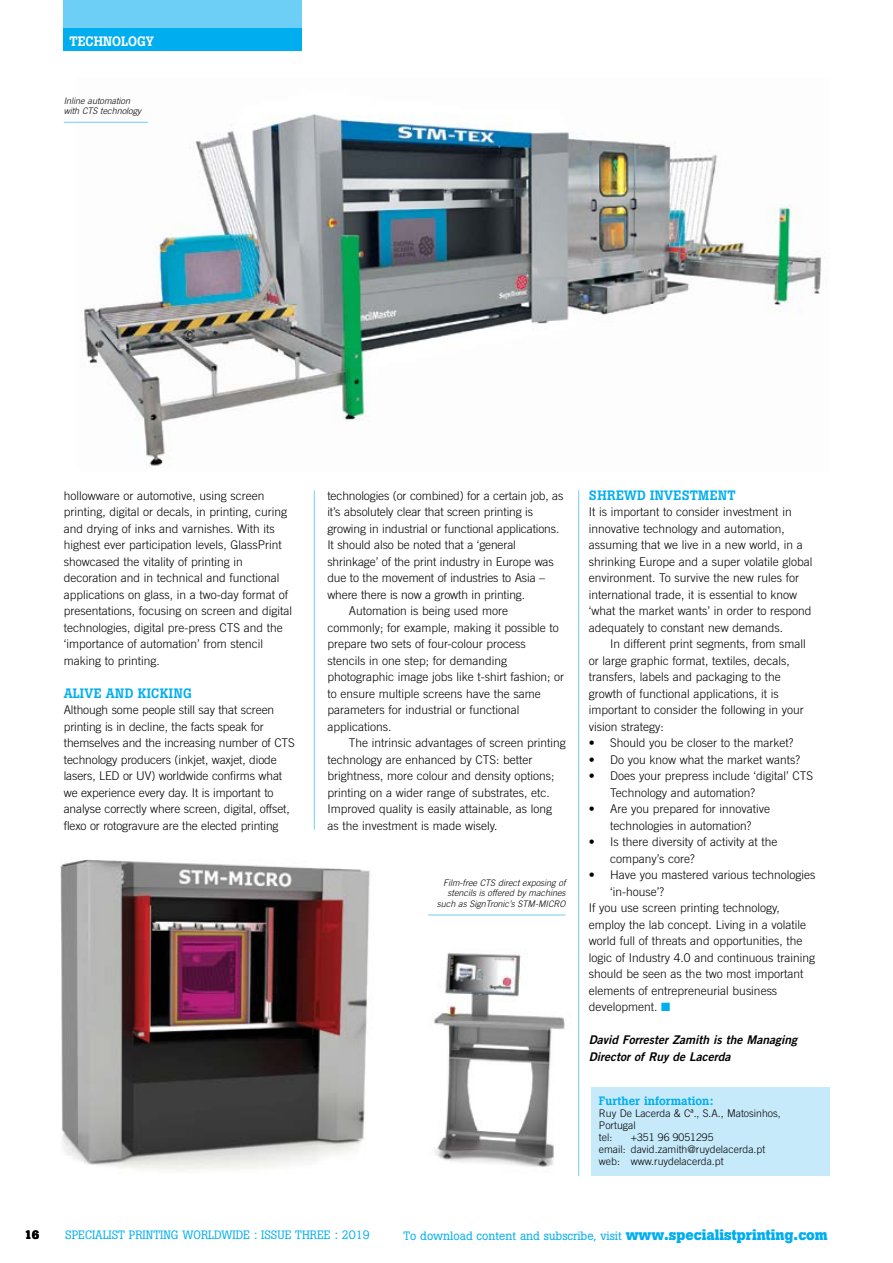
<style>
.page{position:relative;width:893px;height:1263px;background:#fff}
.page>*{position:absolute;margin:0;border:0;box-sizing:border-box;transform-origin:0 0}
.t1{font:500 13.5px "Boton";letter-spacing:.02em;color:#00aeef}
.t2{font:500 13.5px "Boton";color:#fff}
.t3{font:300 12px/16.5px "Trade Gothic";color:#000}
.t4{font:12px "Boton";color:#00aeef}
.t5{font:italic 12px/16.5px "Trade Gothic Bold Two";color:#000}
.t6{font:500 12px "Boton";color:#00aeef}
.t7{font:700 12px "Boton";color:#000}
.t8{font:300 10.5px/12px "Trade Gothic";color:#000}
.t9{font:italic 300 9px/10.5px "Trade Gothic";color:#000}
.s1{color:#00aeef}
.s2{font-weight:700;font-size:15px}
</style>
<div class="page">
<img style="left:64px;top:114px;width:758px;height:352px">
<hr style="left:64px;top:122px;width:84px;height:1px;background:#6dcff6">
<div style="left:64px;top:0;width:238px;height:51px;background:#6dcff6"></div>
<div style="left:64px;top:28px;width:238px;height:23px;background:#00aeef"></div>
<img style="left:60px;top:859px;width:506px;height:313px">
<div style="left:591px;top:1087px;width:238px;height:89px;background:#c7eafb"></div>
<hr style="left:428px;top:915px;width:138px;height:1px;background:#6dcff6">
<hr style="left:578px;top:490px;width:1px;height:686px;background:#6dcff6">
<hr style="left:314px;top:490px;width:1px;height:340px;background:#6dcff6">
<p class="t2" style="left:70px;top:33px;width:86px">TECHNOLOGY</p>
<p class="t9" style="left:64px;top:95px;width:79px">Inline automation with CTS technology</p>
<p class="t3" style="left:64px;top:487px;width:230px">hollowware or automotive, using screen printing, digital or decals, in printing, curing and drying of inks and varnishes. With its highest ever participation levels, GlassPrint showcased the vitality of printing in decoration and in technical and functional applications on glass, in a two-day format of presentations, focusing on screen and digital technologies, digital pre-press CTS and the ‘importance of automation’ from stencil making to printing.</p>
<p class="t1" style="left:64px;top:685px;width:129px">ALIVE AND KICKING</p>
<p class="t3" style="left:64px;top:701px;width:233px">Although some people still say that screen printing is in decline, the facts speak for themselves and the increasing number of CTS technology producers (inkjet, waxjet, diode lasers, LED or UV) worldwide confirms what we experience every day. It is important to analyse correctly where screen, digital, offset, flexo or rotogravure are the elected printing</p>
<p class="t3" style="left:327px;top:487px;width:238px">technologies (or combined) for a certain job, as</p>
<p class="t3" style="left:327px;top:503px;width:207px">it’s absolutely clear that screen printing is</p>
<p class="t3" style="left:327px;top:520px;width:233px">growing in industrial or functional applications.</p>
<p class="t3" style="left:327px;top:536px;width:190px">It should also be noted that a ‘general</p>
<p class="t3" style="left:327px;top:553px;width:228px">shrinkage’ of the print industry in Europe was</p>
<p class="t3" style="left:327px;top:569px;width:219px">due to the movement of industries to Asia –</p>
<p class="t3" style="left:327px;top:586px;width:199px">where there is now a growth in printing.</p>
<p class="t3" style="left:349px;top:602px;width:161px">Automation is being used more</p>
<p class="t3" style="left:327px;top:619px;width:233px">commonly; for example, making it possible to</p>
<p class="t3" style="left:327px;top:635px;width:200px">prepare two sets of four-colour process</p>
<p class="t3" style="left:327px;top:652px;width:181px">stencils in one step; for demanding</p>
<p class="t3" style="left:327px;top:668px;width:238px">photographic image jobs like t-shirt fashion; or</p>
<p class="t3" style="left:327px;top:685px;width:215px">to ensure multiple screens have the same</p>
<p class="t3" style="left:327px;top:701px;width:194px">parameters for industrial or functional</p>
<p class="t3" style="left:327px;top:718px;width:66px">applications.</p>
<p class="t3" style="left:349px;top:734px;width:219px">The intrinsic advantages of screen printing</p>
<p class="t3" style="left:327px;top:751px;width:207px">technology are enhanced by CTS: better</p>
<p class="t3" style="left:327px;top:767px;width:229px">brightness, more colour and density options;</p>
<p class="t3" style="left:327px;top:784px;width:224px">printing on a wider range of substrates, etc.</p>
<p class="t3" style="left:327px;top:800px;width:226px">Improved quality is easily attainable, as long</p>
<p class="t3" style="left:327px;top:817px;width:172px">as the investment is made wisely.</p>
<p class="t9" style="left:437px;top:877px;width:130px;text-align:right">Film-free CTS direct exposing of stencils is offered by machines such as SignTronic’s STM-MICRO</p>
<p class="t1" style="left:589px;top:487px;width:148px">SHREWD INVESTMENT</p>
<p class="t3" style="left:589px;top:503px;width:225px">It is important to consider investment in innovative technology and automation, assuming that we live in a new world, in a shrinking Europe and a super volatile global environment. To survive the new rules for international trade, it is essential to know ‘what the market wants’ in order to respond adequately to constant new demands.</p>
<p class="t3" style="left:589px;top:635px;width:218px;text-indent:21px">In different print segments, from small or large graphic format, textiles, decals, transfers, labels and packaging to the growth of functional applications, it is important to consider the following in your vision strategy:</p>
<p class="t3" style="left:589px;top:734px;width:206px">• Should you be closer to the market?</p>
<p class="t3" style="left:589px;top:751px;width:213px">• Do you know what the market wants?</p>
<p class="t3" style="left:610px;top:767px;width:205px;text-indent:-21px">• Does your prepress include ‘digital’ CTS<br>Technology and automation?</p>
<p class="t3" style="left:589px;top:800px;width:183px;text-align:center">• Are you prepared for innovative technologies in automation?</p>
<p class="t3" style="left:610px;top:833px;width:169px;text-indent:-21px">• Is there diversity of activity at the company’s core?</p>
<p class="t3" style="left:589px;top:866px;width:228px">• Have you mastered various technologies</p>
<p class="t3" style="left:610px;top:883px;width:55px">‘in-house’?</p>
<p class="t3" style="left:589px;top:899px;width:192px">If you use screen printing technology,</p>
<p class="t3" style="left:589px;top:916px;width:219px">employ the lab concept. Living in a volatile</p>
<p class="t3" style="left:589px;top:932px;width:215px">world full of threats and opportunities, the</p>
<p class="t3" style="left:589px;top:949px;width:228px">logic of Industry 4.0 and continuous training</p>
<p class="t3" style="left:589px;top:965px;width:216px">should be seen as the two most important</p>
<p class="t3" style="left:589px;top:982px;width:190px">elements of entrepreneurial business</p>
<p class="t3" style="left:589px;top:998px;width:83px">development. <span class="s1">■</span></p>
<p class="t5" style="left:589px;top:1031px;width:210px">David Forrester Zamith is the Managing<br>Director of Ruy de Lacerda</p>
<p class="t6" style="left:599px;top:1093px;width:116px">Further information:</p>
<p class="t8" style="left:599px;top:1107px;width:183px">Ruy De Lacerda &amp; Cª., S.A., Matosinhos,<br>Portugal<br>tel:</p>
<p class="t8" style="left:599px;top:1131px;width:168px;text-indent:32px">+351 96 9051295<br>email: david.zamith@ruydelacerda.pt web: www.ruydelacerda.pt</p>
<p class="t7" style="left:24px;top:1228px;width:16px">16</p>
<p class="t4" style="left:65px;top:1228px;width:306px">SPECIALIST PRINTING WORLDWIDE : ISSUE THREE : 2019</p>
<p class="t4" style="left:403px;top:1228px;width:426px">To download content and subscribe, visit <span class="s2">www.specialistprinting.com</span></p>
</div>
